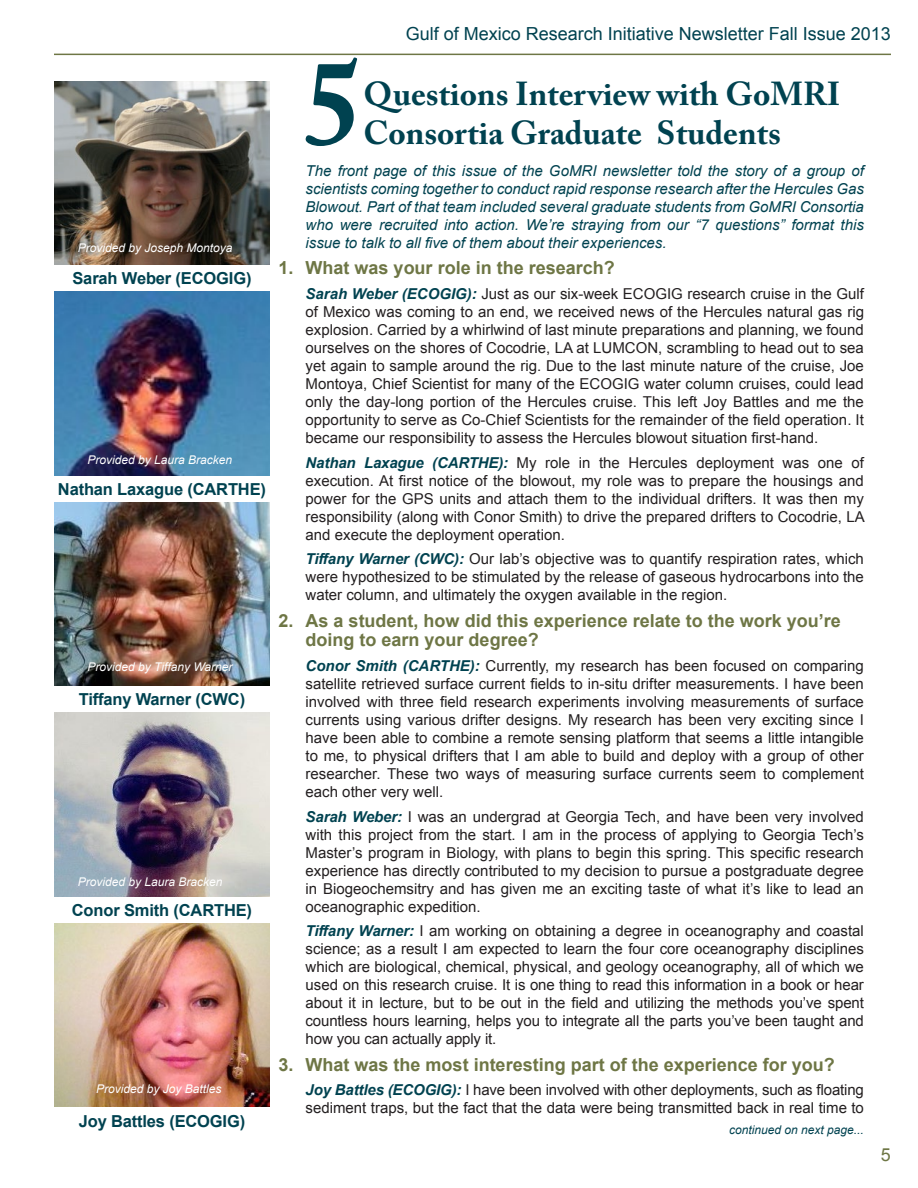
<style>
.page{position:relative;width:918px;height:1188px;background:#fff}
.page>*{position:absolute;margin:0;border:0;box-sizing:border-box;transform-origin:0 0}
.Article_Head_1{font:700 119.85px "Adobe Caslon Pro";color:#004250}
.Article_Head_1-2{font:700 33px/39px "Adobe Caslon Pro";color:#004250}
._7_Questions_Questio{font:700 18px/19.5px "Arial";color:#6e7645}
.t1{font:18px "Arial";color:#004250}
.t2{font:18px "Arial";color:#6e7645}
._7_Questions_Answer{font:700 16.5px "Arial";letter-spacing:-.01em;color:#004250}
._7_Questions_Answer-2{font:15px/18px "Arial";color:#231f20;text-align:justify}
.t3{font:italic 15px/18px "Arial";color:#004250;text-align:justify}
.Captions{font:italic 12px "Arial";color:#fff}
.t4{font:italic 12px "Arial";color:#004250}
.s1{font-weight:700;font-style:italic;color:#004250}
</style>
<div class="page">
<hr style="left:54px;top:54px;width:837px;height:1px;background:#6e7645">
<img style="left:54px;top:81px;width:216px;height:184px">
<img style="left:54px;top:292px;width:216px;height:183px">
<img style="left:54px;top:502px;width:216px;height:184px">
<img style="left:54px;top:713px;width:216px;height:183px">
<img style="left:54px;top:923px;width:216px;height:184px">
<p class="Captions" style="left:78px;top:240px;width:156px">Provided by Joseph Montoya</p>
<p class="_7_Questions_Answer" style="left:72px;top:267px;width:181px">Sarah Weber (ECOGIG)</p>
<p class="Captions" style="left:87px;top:453px;width:146px">Provided by Laura Bracken</p>
<p class="_7_Questions_Answer" style="left:58px;top:478px;width:210px">Nathan Laxague (CARTHE)</p>
<p class="Captions" style="left:87px;top:659px;width:147px">Provided by Tiffany Warner</p>
<p class="_7_Questions_Answer" style="left:79px;top:689px;width:168px">Tiffany Warner (CWC)</p>
<p class="Captions" style="left:78px;top:874px;width:146px">Provided by Laura Bracken</p>
<p class="_7_Questions_Answer" style="left:72px;top:899px;width:182px">Conor Smith (CARTHE)</p>
<p class="Captions" style="left:96px;top:1081px;width:127px">Provided by Joy Battles</p>
<p class="_7_Questions_Answer" style="left:79px;top:1110px;width:168px">Joy Battles (ECOGIG)</p>
<p class="t1" style="left:406px;top:22px;width:487px">Gulf of Mexico Research Initiative Newsletter Fall Issue 2013</p>
<p class="Article_Head_1" style="left:304px;top:33px;width:61px">5</p>
<p class="Article_Head_1-2" style="left:364px;top:74px;width:479px">Questions Interview with GoMRI<br>Consortia Graduate Students</p>
<p class="t3" style="left:306px;top:162px;width:560px">The front page of this issue of the GoMRI newsletter told the story of a group of scientists coming together to conduct rapid response research after the Hercules Gas Blowout. Part of that team included several graduate students from GoMRI Consortia who were recruited into action. We’re straying from our “7 questions” format this issue to talk to all five of them about their experiences.</p>
<p class="_7_Questions_Questio" style="left:279px;top:258px;width:338px">1. What was your role in the research?</p>
<p class="_7_Questions_Answer-2" style="left:306px;top:285px;width:560px"><span class="s1">Sarah Weber (ECOGIG):</span> Just as our six-week ECOGIG research cruise in the Gulf of Mexico was coming to an end, we received news of the Hercules natural gas rig explosion. Carried by a whirlwind of last minute preparations and planning, we found ourselves on the shores of Cocodrie, LA at LUMCON, scrambling to head out to sea yet again to sample around the rig. Due to the last minute nature of the cruise, Joe Montoya, Chief Scientist for many of the ECOGIG water column cruises, could lead only the day-long portion of the Hercules cruise. This left Joy Battles and me the opportunity to serve as Co-Chief Scientists for the remainder of the field operation. It became our responsibility to assess the Hercules blowout situation first-hand.</p>
<p class="_7_Questions_Answer-2" style="left:306px;top:453px;width:561px"><span class="s1">Nathan Laxague (CARTHE):</span> My role in the Hercules deployment was one of execution. At first notice of the blowout, my role was to prepare the housings and power for the GPS units and attach them to the individual drifters. It was then my responsibility (along with Conor Smith) to drive the prepared drifters to Cocodrie, LA and execute the deployment operation.</p>
<p class="_7_Questions_Answer-2" style="left:306px;top:550px;width:560px"><span class="s1">Tiffany Warner (CWC):</span> Our lab’s objective was to quantify respiration rates, which were hypothesized to be stimulated by the release of gaseous hydrocarbons into the water column, and ultimately the oxygen available in the region.</p>
<p class="_7_Questions_Questio" style="left:306px;top:611px;width:537px;text-indent:-27px">2. As a student, how did this experience relate to the work you’re doing to earn your degree?</p>
<p class="_7_Questions_Answer-2" style="left:306px;top:657px;width:560px"><span class="s1">Conor Smith (CARTHE):</span> Currently, my research has been focused on comparing satellite retrieved surface current fields to in-situ drifter measurements. I have been involved with three field research experiments involving measurements of surface currents using various drifter designs. My research has been very exciting since I have been able to combine a remote sensing platform that seems a little intangible to me, to physical drifters that I am able to build and deploy with a group of other researcher. These two ways of measuring surface currents seem to complement each other very well.</p>
<p class="_7_Questions_Answer-2" style="left:306px;top:807px;width:560px"><span class="s1">Sarah Weber:</span> I was an undergrad at Georgia Tech, and have been very involved with this project from the start. I am in the process of applying to Georgia Tech’s Master’s program in Biology, with plans to begin this spring. This specific research experience has directly contributed to my decision to pursue a postgraduate degree in Biogeochemsitry and has given me an exciting taste of what it’s like to lead an oceanographic expedition.</p>
<p class="_7_Questions_Answer-2" style="left:306px;top:922px;width:560px"><span class="s1">Tiffany Warner:</span> I am working on obtaining a degree in oceanography and coastal science; as a result I am expected to learn the four core oceanography disciplines which are biological, chemical, physical, and geology oceanography, all of which we used on this research cruise. It is one thing to read this information in a book or hear about it in lecture, but to be out in the field and utilizing the methods you’ve spent countless hours learning, helps you to integrate all the parts you’ve been taught and how you can actually apply it.</p>
<p class="_7_Questions_Questio" style="left:279px;top:1055px;width:558px">3. What was the most interesting part of the experience for you?</p>
<p class="_7_Questions_Answer-2" style="left:306px;top:1081px;width:560px"><span class="s1">Joy Battles (ECOGIG):</span> I have been involved with other deployments, such as floating sediment traps, but the fact that the data were being transmitted back in real time to</p>
<p class="t4" style="left:729px;top:1122px;width:136px">continued on next page...</p>
<p class="t2" style="left:881px;top:1143px;width:12px">5</p>
</div>
